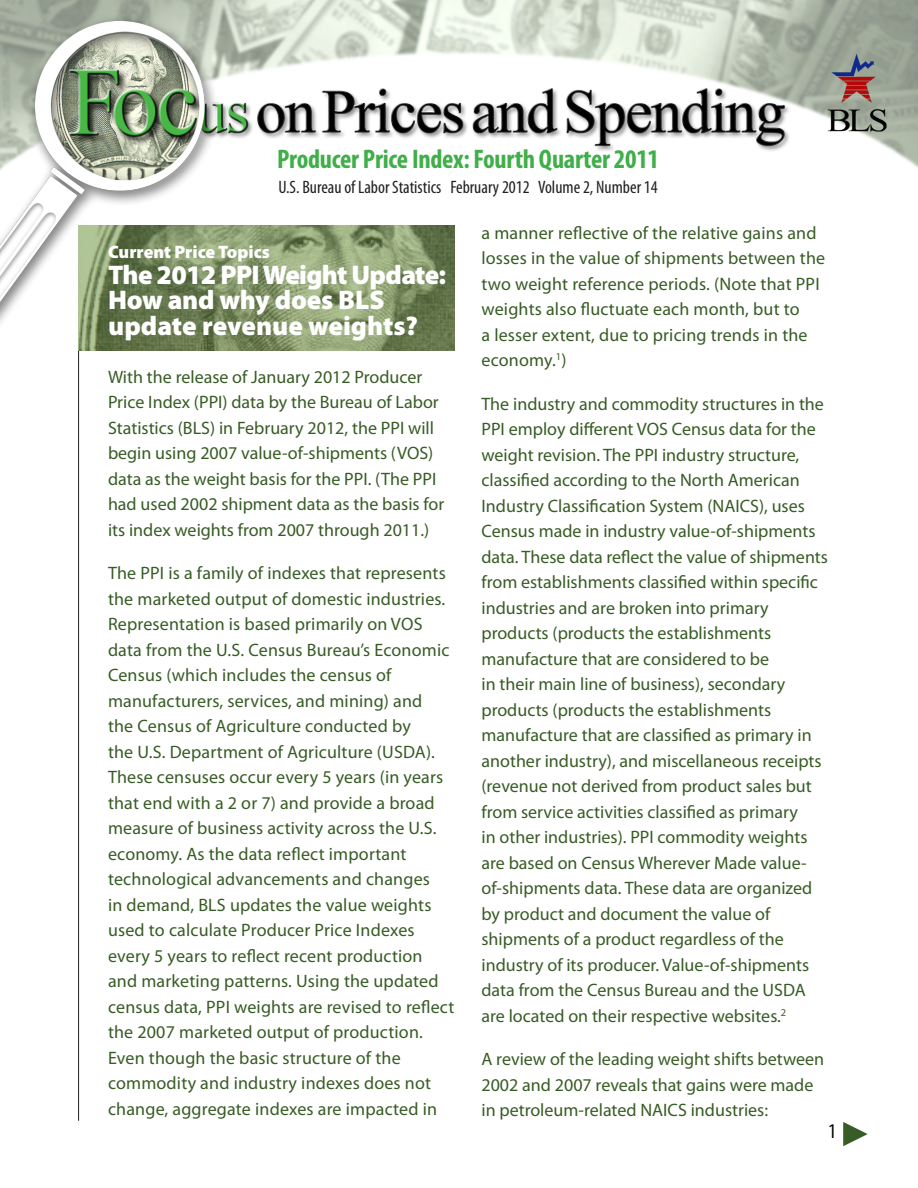
<style>
.page{position:relative;width:918px;height:1188px;background:#fff}
.page>*{position:absolute;margin:0;border:0;box-sizing:border-box;transform-origin:0 0}
.Heading_2{font:900 27px/25.5px "Myriad Pro";letter-spacing:-.01em;color:#fff}
.Heading_1{font:700 condensed 27px "Myriad Pro";letter-spacing:-.01em;color:#40ae49}
.t1{font:condensed 21px "Myriad Pro";color:#000}
.t2{font:18px/25.5px "Myriad Pro";color:#385c25}
.Heading_1-2{font:condensed 18px "Myriad Pro";color:#231f20}
.Heading_2-2{font:900 18px "Myriad Pro";letter-spacing:-.005em;color:#fff}
</style>
<div class="page">
<hr style="left:78px;top:226px;width:1px;height:895px;background:#231f20">
<svg style="left:843px;top:1122px;width:25px;height:24px"></svg>
<img style="left:0;top:0;width:918px;height:323px">
<svg style="left:78px;top:225px;width:377px;height:126px;background:#7d8f64"></svg>
<p class="Heading_1" style="left:277px;top:142px;width:384px">Producer Price Index: Fourth Quarter 2011</p>
<p class="Heading_1-2" style="left:278px;top:177px;width:381px">U.S. Bureau of Labor Statistics February 2012 Volume 2, Number 14</p>
<p class="Heading_2-2" style="left:108px;top:240px;width:163px">Current Price Topics</p>
<p class="Heading_2" style="left:108px;top:261px;width:340px">The 2012 PPI Weight Update:<br>How and why does BLS update revenue weights?</p>
<p class="t2" style="left:108px;top:363px;width:338px">With the release of January 2012 Producer Price Index (PPI) data by the Bureau of Labor Statistics (BLS) in February 2012, the PPI will begin using 2007 value-of-shipments (VOS) data as the weight basis for the PPI. (The PPI had used 2002 shipment data as the basis for its index weights from 2007 through 2011.)</p>
<p class="t2" style="left:108px;top:560px;width:348px">The PPI is a family of indexes that represents the marketed output of domestic industries.<br>Representation is based primarily on VOS data from the U.S. Census Bureau’s Economic Census (which includes the census of manufacturers, services, and mining) and<br>the Census of Agriculture conducted by<br>the U.S. Department of Agriculture (USDA).<br>These censuses occur every 5 years (in years that end with a 2 or 7) and provide a broad measure of business activity across the U.S. economy. As the data reflect important technological advancements and changes<br>in demand, BLS updates the value weights used to calculate Producer Price Indexes every 5 years to reflect recent production and marketing patterns. Using the updated census data, PPI weights are revised to reflect the 2007 marketed output of production.<br>Even though the basic structure of the commodity and industry indexes does not change, aggregate indexes are impacted in</p>
<p class="t2" style="left:482px;top:219px;width:345px">a manner reflective of the relative gains and losses in the value of shipments between the two weight reference periods. (Note that PPI weights also fluctuate each month, but to<br>a lesser extent, due to pricing trends in the economy.<sup>1</sup>)</p>
<p class="t2" style="left:482px;top:390px;width:348px">The industry and commodity structures in the PPI employ different VOS Census data for the weight revision. The PPI industry structure, classified according to the North American Industry Classification System (NAICS), uses Census made in industry value-of-shipments data. These data reflect the value of shipments from establishments classified within specific industries and are broken into primary products (products the establishments manufacture that are considered to be<br>in their main line of business), secondary products (products the establishments manufacture that are classified as primary in another industry), and miscellaneous receipts (revenue not derived from product sales but from service activities classified as primary<br>in other industries). PPI commodity weights are based on Census Wherever Made value&shy;of-shipments data. These data are organized by product and document the value of shipments of a product regardless of the industry of its producer. Value-of-shipments data from the Census Bureau and the USDA are located on their respective websites.<sup>2</sup></p>
<p class="t2" style="left:482px;top:1046px;width:344px">A review of the leading weight shifts between<br>2002 and 2007 reveals that gains were made in petroleum-related NAICS industries:</p>
<p class="t1" style="left:828px;top:1118px;width:10px">1</p>
</div>
